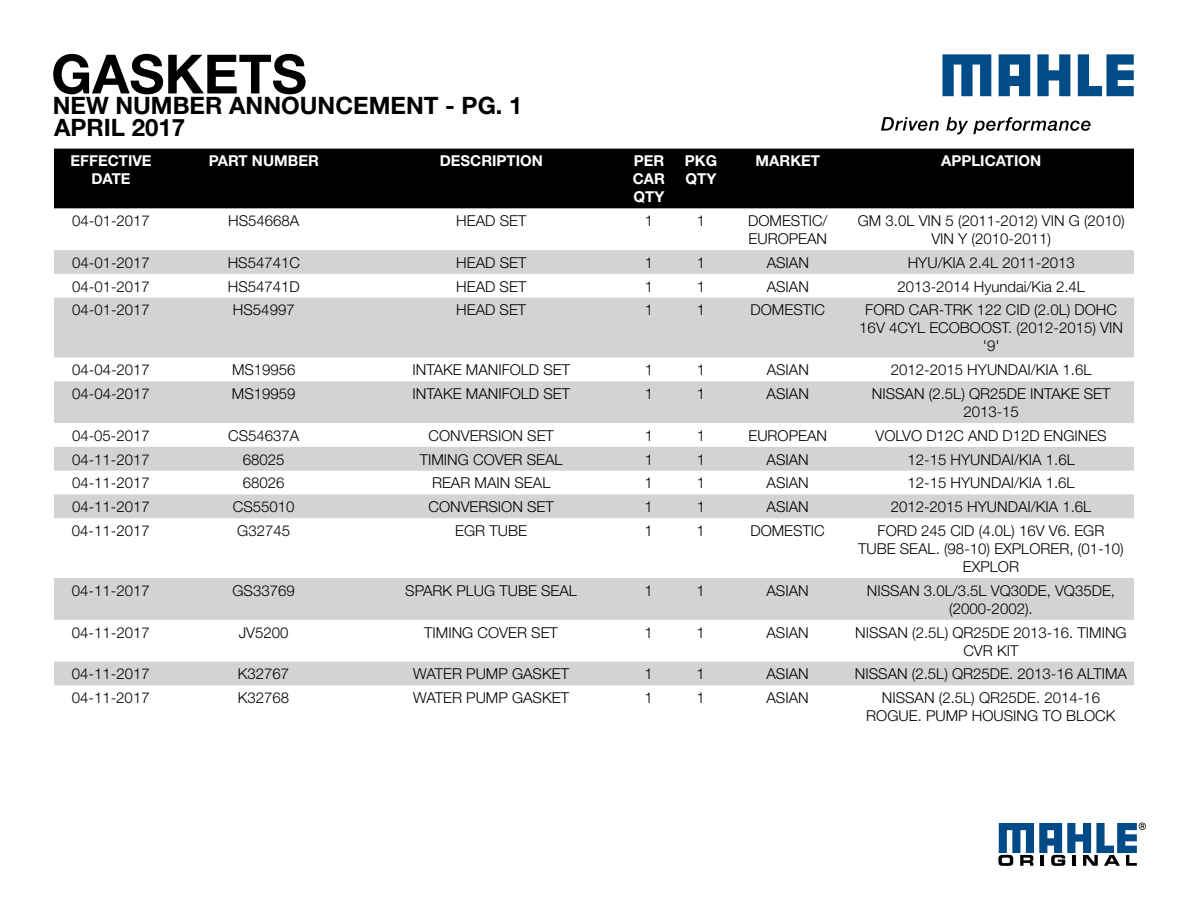
<style>
.page{position:relative;width:1188px;height:918px;background:#fff}
.page>*{position:absolute;margin:0;border:0;box-sizing:border-box;transform-origin:0 0}
.t1{font:700 54.15px "Helvetica Neue";color:#000}
.t2{font:700 24px "Helvetica Neue";color:#000}
.t3{font:300 15px/18px "Helvetica Neue";color:#000;text-align:center}
.t4{font:700 15px/18px "Helvetica Neue";color:#fff;text-align:center}
</style>
<div class="page">
<svg style="left:881px;top:117px;width:58px;height:14px"></svg>
<svg style="left:946px;top:117px;width:145px;height:17px"></svg>
<svg style="left:942px;top:54px;width:49px;height:42px"></svg>
<svg style="left:1037px;top:54px;width:33px;height:42px"></svg>
<svg style="left:1078px;top:54px;width:56px;height:42px"></svg>
<svg style="left:999px;top:54px;width:31px;height:42px"></svg>
<svg style="left:998px;top:823px;width:148px;height:42px"></svg>
<div style="left:54px;top:149px;width:1080px;height:59px;background:#000"></div>
<svg style="left:54px;top:250px;width:1080px;height:435px;fill:#d1d3d4"></svg>
<h1 class="t1" style="left:51px;top:41px;width:257px">GASKETS</h1>
<h2 class="t2" style="left:53px;top:90px;width:471px">NEW NUMBER ANNOUNCEMENT - PG. 1</h2>
<h2 class="t2" style="left:54px;top:112px;width:133px">APRIL 2017</h2>
<p class="t4" style="left:71px;top:152px;width:83px">EFFECTIVE<br>DATE</p>
<p class="t4" style="left:209px;top:152px;width:112px">PART NUMBER</p>
<p class="t4" style="left:440px;top:152px;width:103px">DESCRIPTION</p>
<p class="t4" style="left:633px;top:152px;width:34px;text-align:justify">PER CA R QTY</p>
<p class="t4" style="left:685px;top:152px;width:34px;text-align:left">PKG<br>QTY</p>
<p class="t4" style="left:756px;top:152px;width:66px">MARKET</p>
<p class="t4" style="left:941px;top:152px;width:100px">APPLICATION</p>
<p class="t3" style="left:72px;top:211px;width:79px">04-01-2017</p>
<p class="t3" style="left:228px;top:211px;width:73px">HS54668A</p>
<p class="t3" style="left:456px;top:211px;width:72px">HEAD SET</p>
<p class="t3" style="left:645px;top:211px;width:10px">1</p>
<p class="t3" style="left:697px;top:211px;width:10px">1</p>
<p class="t3" style="left:748px;top:211px;width:81px;text-align:left">DOMESTIC/<br>EUROPEAN</p>
<p class="t3" style="left:858px;top:211px;width:268px">GM 3.0L VIN 5 (2011-2012) VIN G (2010)<br>VIN Y (2010-2011)</p>
<p class="t3" style="left:72px;top:253px;width:79px">04-01-2017</p>
<p class="t3" style="left:228px;top:253px;width:74px">HS54741C</p>
<p class="t3" style="left:456px;top:253px;width:72px">HEAD SET</p>
<p class="t3" style="left:645px;top:253px;width:10px">1</p>
<p class="t3" style="left:697px;top:253px;width:10px">1</p>
<p class="t3" style="left:767px;top:253px;width:44px">ASIAN</p>
<p class="t3" style="left:908px;top:253px;width:169px">HYU/KIA 2.4L 2011-2013</p>
<p class="t3" style="left:72px;top:277px;width:79px">04-01-2017</p>
<p class="t3" style="left:228px;top:277px;width:73px">HS54741D</p>
<p class="t3" style="left:456px;top:277px;width:72px">HEAD SET</p>
<p class="t3" style="left:645px;top:277px;width:10px">1</p>
<p class="t3" style="left:697px;top:277px;width:10px">1</p>
<p class="t3" style="left:767px;top:277px;width:44px">ASIAN</p>
<p class="t3" style="left:897px;top:277px;width:189px">2013-2014 HYUNDAI/KIA 2.4L</p>
<p class="t3" style="left:72px;top:301px;width:79px">04-01-2017</p>
<p class="t3" style="left:233px;top:301px;width:63px">HS54997</p>
<p class="t3" style="left:456px;top:301px;width:72px">HEAD SET</p>
<p class="t3" style="left:645px;top:301px;width:10px">1</p>
<p class="t3" style="left:697px;top:301px;width:10px">1</p>
<p class="t3" style="left:751px;top:301px;width:76px">DOMESTIC</p>
<p class="t3" style="left:865px;top:301px;width:150px">FORD CAR-TRK 122 CID</p>
<p class="t3" style="left:1034px;top:301px;width:84px">(2.0L) DOHC</p>
<p class="t3" style="left:859px;top:319px;width:49px">16V 4CYL</p>
<p class="t3" style="left:983px;top:319px;width:142px;text-align:left;text-indent:-54px">ECOBOOST. (2012-2015) VIN '9'</p>
<p class="t3" style="left:72px;top:361px;width:79px">04-04-2017</p>
<p class="t3" style="left:232px;top:361px;width:65px">MS19956</p>
<p class="t3" style="left:412px;top:361px;width:159px">INTAKE MANIFOLD SET</p>
<p class="t3" style="left:645px;top:361px;width:10px">1</p>
<p class="t3" style="left:697px;top:361px;width:10px">1</p>
<p class="t3" style="left:767px;top:361px;width:44px">ASIAN</p>
<p class="t3" style="left:891px;top:361px;width:97px">2012-2015 HYUNDAI</p>
<p class="t3" style="left:1031px;top:361px;width:62px">/KIA 1.6L</p>
<p class="t3" style="left:72px;top:384px;width:79px">04-04-2017</p>
<p class="t3" style="left:232px;top:384px;width:65px">MS19959</p>
<p class="t3" style="left:412px;top:384px;width:159px">INTAKE MANIFOLD SET</p>
<p class="t3" style="left:645px;top:384px;width:10px">1</p>
<p class="t3" style="left:697px;top:384px;width:10px">1</p>
<p class="t3" style="left:767px;top:384px;width:44px">ASIAN</p>
<p class="t3" style="left:872px;top:384px;width:240px">NISSAN (2.5L) QR25DE INTAKE SET<br>2013-15</p>
<p class="t3" style="left:72px;top:426px;width:79px">04-05-2017</p>
<p class="t3" style="left:228px;top:426px;width:73px">CS54637A</p>
<p class="t3" style="left:429px;top:426px;width:127px">CONVERSION SET</p>
<p class="t3" style="left:645px;top:426px;width:10px">1</p>
<p class="t3" style="left:697px;top:426px;width:10px">1</p>
<p class="t3" style="left:748px;top:426px;width:80px">EUROPEAN</p>
<p class="t3" style="left:876px;top:426px;width:20px">VOLVO</p>
<p class="t3" style="left:926px;top:426px;width:53px">D12C AND</p>
<p class="t3" style="left:1003px;top:426px;width:61px">D12D ENGINES</p>
<p class="t3" style="left:72px;top:450px;width:79px">04-11-2017</p>
<p class="t3" style="left:243px;top:450px;width:43px">68025</p>
<p class="t3" style="left:420px;top:450px;width:144px">TIMING COVER SEAL</p>
<p class="t3" style="left:645px;top:450px;width:10px">1</p>
<p class="t3" style="left:697px;top:450px;width:10px">1</p>
<p class="t3" style="left:767px;top:450px;width:44px">ASIAN</p>
<p class="t3" style="left:907px;top:450px;width:64px">12-15 HYUNDAI</p>
<p class="t3" style="left:1014px;top:450px;width:62px">/KIA 1.6L</p>
<p class="t3" style="left:72px;top:474px;width:79px">04-11-2017</p>
<p class="t3" style="left:243px;top:474px;width:43px">68026</p>
<p class="t3" style="left:432px;top:474px;width:120px">REAR MAIN SEAL</p>
<p class="t3" style="left:645px;top:474px;width:10px">1</p>
<p class="t3" style="left:697px;top:474px;width:10px">1</p>
<p class="t3" style="left:767px;top:474px;width:44px">ASIAN</p>
<p class="t3" style="left:907px;top:474px;width:64px">12-15 HYUNDAI</p>
<p class="t3" style="left:1014px;top:474px;width:62px">/KIA 1.6L</p>
<p class="t3" style="left:72px;top:498px;width:79px">04-11-2017</p>
<p class="t3" style="left:233px;top:498px;width:63px">CS55010</p>
<p class="t3" style="left:429px;top:498px;width:127px">CONVERSION SET</p>
<p class="t3" style="left:645px;top:498px;width:10px">1</p>
<p class="t3" style="left:697px;top:498px;width:10px">1</p>
<p class="t3" style="left:767px;top:498px;width:44px">ASIAN</p>
<p class="t3" style="left:891px;top:498px;width:97px">2012-2015 HYUNDAI</p>
<p class="t3" style="left:1031px;top:498px;width:62px">/KIA 1.6L</p>
<p class="t3" style="left:72px;top:521px;width:79px">04-11-2017</p>
<p class="t3" style="left:237px;top:521px;width:54px">G32745</p>
<p class="t3" style="left:455px;top:521px;width:73px">EGR TUBE</p>
<p class="t3" style="left:645px;top:521px;width:10px">1</p>
<p class="t3" style="left:697px;top:521px;width:10px">1</p>
<p class="t3" style="left:750px;top:521px;width:76px">DOMESTIC</p>
<p class="t3" style="left:878px;top:521px;width:82px">FORD 245 CID</p>
<p class="t3" style="left:979px;top:521px;width:127px">(4.0L) 16V V6. EGR</p>
<p class="t3" style="left:858px;top:539px;width:267px">TUBE SEAL. (98-10) EXPLORER, (01-10)</p>
<p class="t3" style="left:963px;top:557px;width:58px">EXPLOR</p>
<p class="t3" style="left:72px;top:581px;width:79px">04-11-2017</p>
<p class="t3" style="left:233px;top:581px;width:64px">GS33769</p>
<p class="t3" style="left:405px;top:581px;width:173px">SPARK PLUG TUBE SEAL</p>
<p class="t3" style="left:645px;top:581px;width:10px">1</p>
<p class="t3" style="left:697px;top:581px;width:10px">1</p>
<p class="t3" style="left:767px;top:581px;width:44px">ASIAN</p>
<p class="t3" style="left:867px;top:581px;width:20px">NISSAN</p>
<p class="t3" style="left:949px;top:581px;width:167px;text-align:left;text-indent:-25px">3.0L/3.5L VQ30DE, VQ35DE, (2000-2002).</p>
<p class="t3" style="left:72px;top:623px;width:79px">04-11-2017</p>
<p class="t3" style="left:239px;top:623px;width:51px">JV5200</p>
<p class="t3" style="left:424px;top:623px;width:135px">TIMING COVER SET</p>
<p class="t3" style="left:645px;top:623px;width:10px">1</p>
<p class="t3" style="left:697px;top:623px;width:10px">1</p>
<p class="t3" style="left:766px;top:623px;width:44px">ASIAN</p>
<p class="t3" style="left:855px;top:623px;width:273px">NISSAN (2.5L) QR25DE 2013-16. TIMING<br>CVR KIT</p>
<p class="t3" style="left:72px;top:665px;width:79px">04-11-2017</p>
<p class="t3" style="left:238px;top:665px;width:53px">K32767</p>
<p class="t3" style="left:413px;top:665px;width:157px">WATER PUMP GASKET</p>
<p class="t3" style="left:645px;top:665px;width:10px">1</p>
<p class="t3" style="left:697px;top:665px;width:10px">1</p>
<p class="t3" style="left:766px;top:665px;width:44px">ASIAN</p>
<p class="t3" style="left:855px;top:665px;width:274px">NISSAN (2.5L) QR25DE. 2013-16 ALTIMA</p>
<p class="t3" style="left:72px;top:689px;width:79px">04-11-2017</p>
<p class="t3" style="left:238px;top:689px;width:53px">K32768</p>
<p class="t3" style="left:413px;top:689px;width:157px">WATER PUMP GASKET</p>
<p class="t3" style="left:645px;top:689px;width:10px">1</p>
<p class="t3" style="left:697px;top:689px;width:10px">1</p>
<p class="t3" style="left:766px;top:689px;width:44px">ASIAN</p>
<p class="t3" style="left:866px;top:689px;width:251px">NISSAN (2.5L) QR25DE. 2014-16<br>ROGUE. PUMP HOUSING TO BLOCK</p>
</div>
